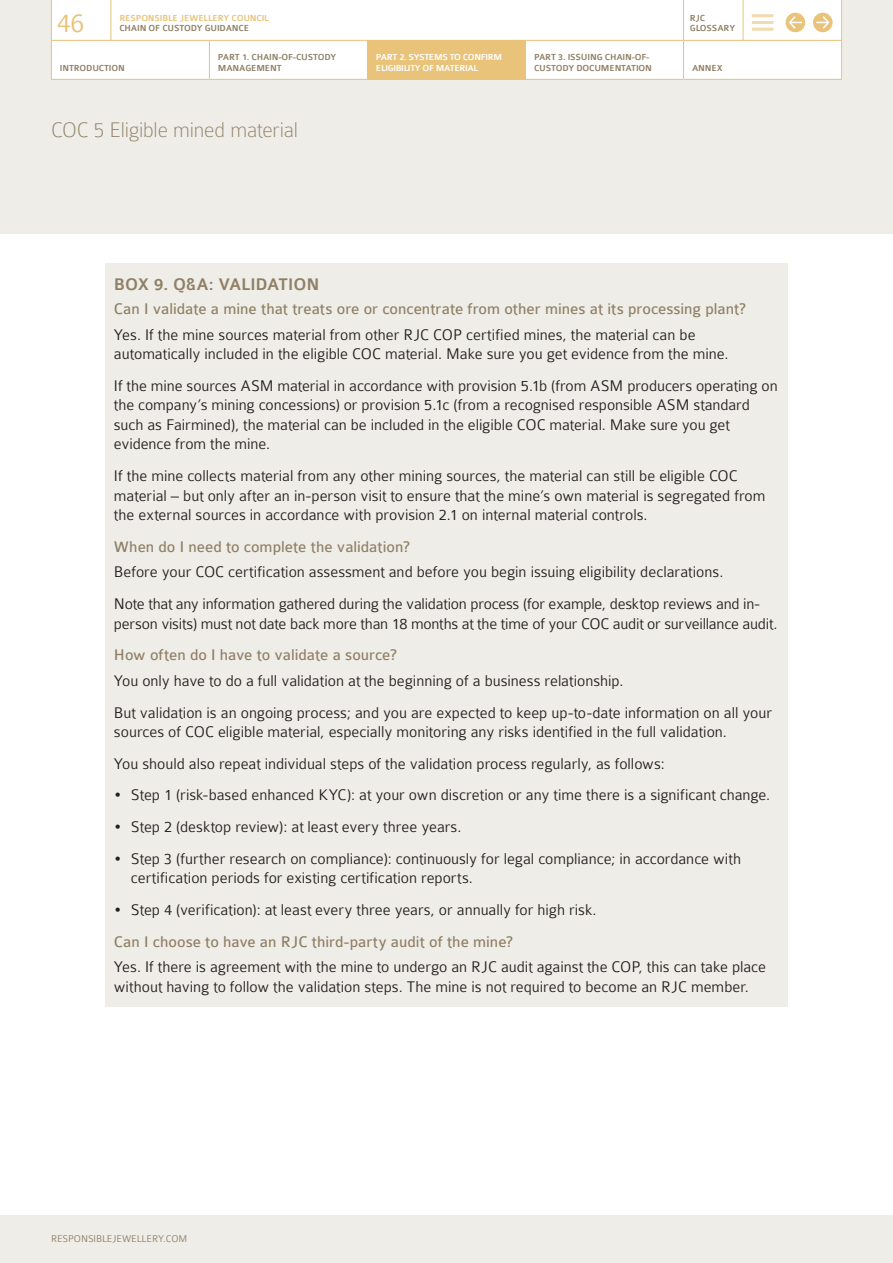
<style>
.page{position:relative;width:893px;height:1263px;background:#fff}
.page>*{position:absolute;margin:0;border:0;box-sizing:border-box;transform-origin:0 0}
.t1{font:300 28.65px "Colaborate";color:#e8c379}
._01_Page_Header_15pt{font:100 22.5px "Colaborate";letter-spacing:-.01em;color:#8f8065}
._03_Body_Header_L1_CAPS_12_12pt{font:500 18px "Colaborate";letter-spacing:-.005em;color:#8f8065}
._04_Body_Copy_11_13pt__8pt{font:300 16.5px/19.5px "Colaborate";letter-spacing:-.005em;color:#231f20}
._04_Body_Copy_11_13pt__4pt{font:16.5px "Colaborate";color:#8f8065}
.t2{font:300 10.5px "Colaborate";letter-spacing:-.01em;color:#8f8065}
.t3{font:500 9.3px/10.5px "Colaborate";letter-spacing:-.02em;color:#8f8065}
.t4{font:500 9.3px/10.5px "Colaborate";letter-spacing:-.035em;color:#fff}
.t5{font:500 9.3px "Colaborate";letter-spacing:-.02em;color:#e8c379}
</style>
<div class="page">
<div style="left:0;top:0;width:893px;height:234px;background:#efede8"></div>
<div style="left:0;top:1215px;width:893px;height:48px;background:#efede8"></div>
<div style="left:51px;top:0;width:791px;height:79px;background:#fff"></div>
<div style="left:367px;top:40px;width:158px;height:39px;background:#e8c379"></div>
<hr style="left:51px;top:41px;width:1px;height:38px;background:#e8c379">
<hr style="left:51px;top:40px;width:158px;height:1px;background:#e8c379">
<hr style="left:51px;top:79px;width:158px;height:1px;background:#e8c379">
<hr style="left:209px;top:41px;width:1px;height:38px;background:#e8c379">
<hr style="left:209px;top:40px;width:158px;height:1px;background:#e8c379">
<hr style="left:209px;top:79px;width:158px;height:1px;background:#e8c379">
<hr style="left:367px;top:79px;width:158px;height:1px;background:#e8c379">
<hr style="left:525px;top:41px;width:1px;height:38px;background:#e8c379">
<hr style="left:525px;top:40px;width:158px;height:1px;background:#e8c379">
<hr style="left:683px;top:40px;width:159px;height:1px;background:#e8c379">
<hr style="left:525px;top:79px;width:158px;height:1px;background:#e8c379">
<hr style="left:683px;top:79px;width:159px;height:1px;background:#e8c379">
<hr style="left:683px;top:41px;width:1px;height:38px;background:#e8c379">
<hr style="left:841px;top:41px;width:1px;height:38px;background:#e8c379">
<div style="left:105px;top:263px;width:682px;height:744px;background:#efede8"></div>
<h1 class="t1" style="left:57px;top:8px;width:29px">46</h1>
<p class="t3" style="left:690px;top:23px;width:47px">GLOSSARY</p>
<p class="t3" style="left:60px;top:63px;width:66px">INTRODUCTION</p>
<p class="t3" style="left:218px;top:52px;width:120px">PART 1. CHAIN-OF-CUSTODY<br>MANAGEMENT</p>
<p class="t4" style="left:376px;top:52px;width:128px">PART 2. SYSTEMS TO CONFIRM<br>ELIGIBILITY OF MATERIAL</p>
<p class="t3" style="left:534px;top:52px;width:119px">PART 3. ISSUING CHAIN-OF-<br>CUSTODY DOCUMENTATION</p>
<p class="t3" style="left:692px;top:63px;width:32px">ANNEX</p>
<p class="t5" style="left:119px;top:13px;width:151px">RESPONSIBLE JEWELLERY COUNCIL</p>
<p class="t3" style="left:119px;top:23px;width:131px">CHAIN OF CUSTODY GUIDANCE</p>
<p class="t3" style="left:690px;top:13px;width:17px">RJC</p>
<p class="_01_Page_Header_15pt" style="left:51px;top:118px;width:248px">COC 5 Eligible mined material</p>
<p class="_03_Body_Header_L1_CAPS_12_12pt" style="left:114px;top:275px;width:207px">BOX 9. Q&amp;A: VALIDATION</p>
<p class="_04_Body_Copy_11_13pt__4pt" style="left:114px;top:300px;width:634px">Can I validate a mine that treats ore or concentrate from other mines at its processing plant?</p>
<p class="_04_Body_Copy_11_13pt__8pt" style="left:114px;top:325px;width:616px">Yes. If the mine sources material from other RJC COP certified mines, the material can be automatically included in the eligible COC material. Make sure you get evidence from the mine.</p>
<p class="_04_Body_Copy_11_13pt__8pt" style="left:114px;top:376px;width:665px">If the mine sources ASM material in accordance with provision 5.1b (from ASM producers operating on the company’s mining concessions) or provision 5.1c (from a recognised responsible ASM standard such as Fairmined), the material can be included in the eligible COC material. Make sure you get evidence from the mine.</p>
<p class="_04_Body_Copy_11_13pt__8pt" style="left:114px;top:466px;width:653px">If the mine collects material from any other mining sources, the material can still be eligible COC material – but only after an in-person visit to ensure that the mine’s own material is segregated from the external sources in accordance with provision 2.1 on internal material controls.</p>
<p class="_04_Body_Copy_11_13pt__4pt" style="left:114px;top:538px;width:298px">When do I need to complete the validation?</p>
<p class="_04_Body_Copy_11_13pt__8pt" style="left:114px;top:562px;width:611px">Before your COC certification assessment and before you begin issuing eligibility declarations.</p>
<p class="_04_Body_Copy_11_13pt__8pt" style="left:114px;top:594px;width:665px">Note that any information gathered during the validation process (for example, desktop reviews and in&shy;person visits) must not date back more than 18 months at the time of your COC audit or surveillance audit.</p>
<p class="_04_Body_Copy_11_13pt__4pt" style="left:114px;top:646px;width:284px">How often do I have to validate a source?</p>
<p class="_04_Body_Copy_11_13pt__8pt" style="left:114px;top:671px;width:511px">You only have to do a full validation at the beginning of a business relationship.</p>
<p class="_04_Body_Copy_11_13pt__8pt" style="left:114px;top:703px;width:660px">But validation is an ongoing process; and you are expected to keep up-to-date information on all your sources of COC eligible material, especially monitoring any risks identified in the full validation.</p>
<p class="_04_Body_Copy_11_13pt__8pt" style="left:114px;top:754px;width:552px">You should also repeat individual steps of the validation process regularly, as follows:</p>
<p class="_04_Body_Copy_11_13pt__8pt" style="left:114px;top:785px;width:658px">• Step 1 (risk-based enhanced KYC): at your own discretion or any time there is a significant change.</p>
<p class="_04_Body_Copy_11_13pt__8pt" style="left:114px;top:817px;width:349px">• Step 2 (desktop review): at least every three years.</p>
<p class="_04_Body_Copy_11_13pt__8pt" style="left:131px;top:849px;width:612px;text-indent:-17px">• Step 3 (further research on compliance): continuously for legal compliance; in accordance with certification periods for existing certification reports.</p>
<p class="_04_Body_Copy_11_13pt__8pt" style="left:114px;top:900px;width:484px">• Step 4 (verification): at least every three years, or annually for high risk.</p>
<p class="_04_Body_Copy_11_13pt__4pt" style="left:114px;top:933px;width:401px">Can I choose to have an RJC third-party audit of the mine?</p>
<p class="_04_Body_Copy_11_13pt__8pt" style="left:114px;top:957px;width:654px">Yes. If there is agreement with the mine to undergo an RJC audit against the COP, this can take place without having to follow the validation steps. The mine is not required to become an RJC member.</p>
<p class="t2" style="left:51px;top:1233px;width:138px">RESPONSIBLEJEWELLERY.COM</p>
</div>
